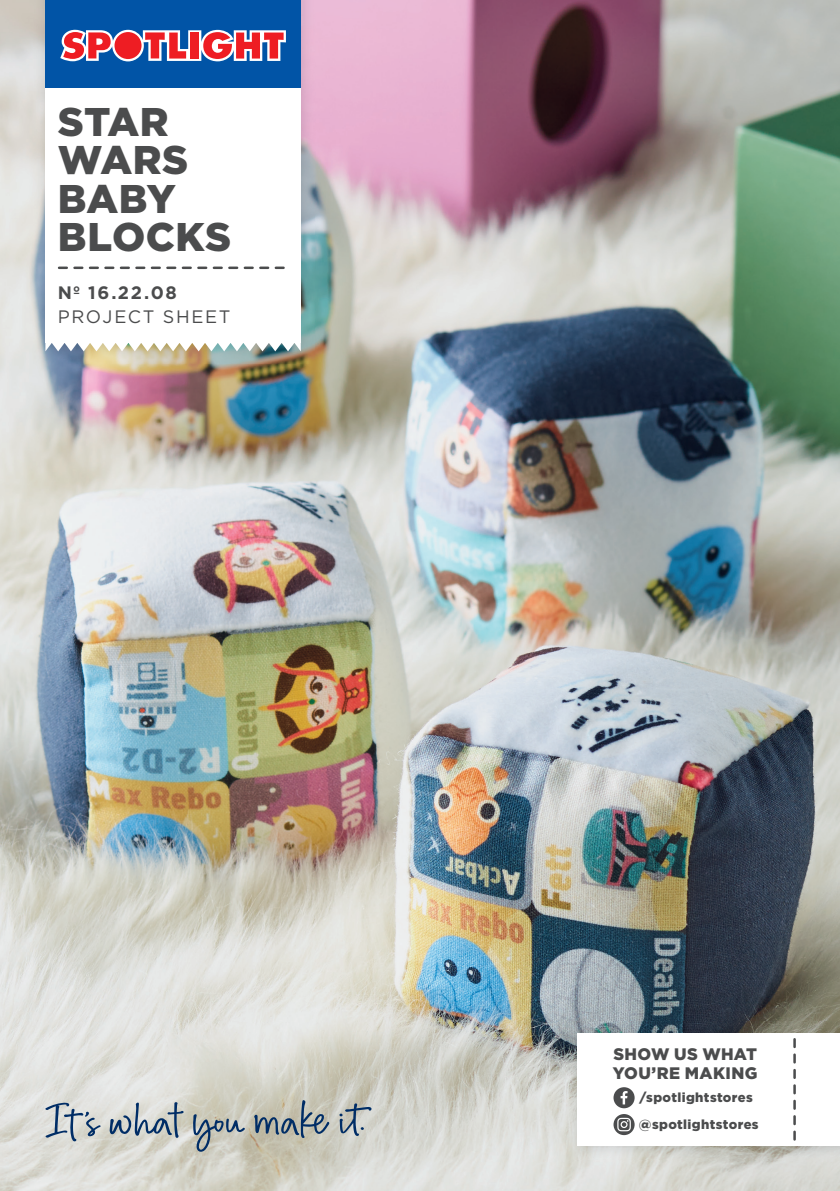
<style>
.page{position:relative;width:840px;height:1191px;background:#fff}
.page>*{position:absolute;margin:0;border:0;box-sizing:border-box;transform-origin:0 0}
.t1{font:900 40px/38.4px "Gotham";letter-spacing:.01em;color:#4b4c4d}
.t2{font:18px "Gotham";letter-spacing:.095em;color:#4b4c4d}
.t3{font:700 18px "Gotham";letter-spacing:.095em;color:#4b4c4d}
.t4{font:900 16.6px/19.4px "Gotham";letter-spacing:.02em;color:#4b4c4d}
.t5{font:900 13px/26.8px "Gotham";letter-spacing:.025em;color:#4b4c4d}
</style>
<div class="page">
<img style="left:0;top:0;width:839px;height:1191px">
<img style="left:566px;top:1021px;width:273px;height:138px">
<div style="left:577px;top:1033px;width:262px;height:112px;background:#fff"></div>
<svg style="left:793px;top:1039px;width:2px;height:100px"></svg>
<div style="left:613px;top:1087px;width:21px;height:21px;background:#4b4c4d;border-radius:50%"></div>
<svg style="left:620px;top:1091px;width:7px;height:13px"></svg>
<svg style="left:613px;top:1114px;width:21px;height:21px"></svg>
<svg style="left:617px;top:1117px;width:13px;height:14px"></svg>
<img style="left:34px;top:0;width:280px;height:363px">
<div style="left:45px;top:0;width:255px;height:89px;background:#0154a6"></div>
<svg style="left:60px;top:30px;width:226px;height:31px;background:#c77082"></svg>
<svg style="left:45px;top:343px;width:255px;height:8px"></svg>
<div style="left:45px;top:89px;width:255px;height:254px;background:#fff"></div>
<svg style="left:59px;top:266px;width:224px;height:3px"></svg>
<svg style="left:193px;top:1114px;width:52px;height:37px;background:#a3abab"></svg>
<svg style="left:45px;top:1102px;width:56px;height:39px;background:#b6bec4"></svg>
<svg style="left:109px;top:1102px;width:74px;height:35px;background:#abb5bb"></svg>
<svg style="left:339px;top:1103px;width:32px;height:33px"></svg>
<svg style="left:254px;top:1100px;width:75px;height:38px;background:#9ea4a2"></svg>
<h1 class="t1" style="left:58px;top:102px;width:175px">STAR<br>WARS<br>BABY<br>BLOCKS</h1>
<h2 class="t3" style="left:58px;top:280px;width:121px">Nº 16.22.08</h2>
<h2 class="t2" style="left:58px;top:305px;width:174px">PROJECT SHEET</h2>
<p class="t4" style="left:612px;top:1043px;width:146px">SHOW US WHAT<br>YOU’RE MAKING</p>
<p class="t5" style="left:638px;top:1084px;width:121px">/spotlightstores @spotlightstores</p>
</div>
